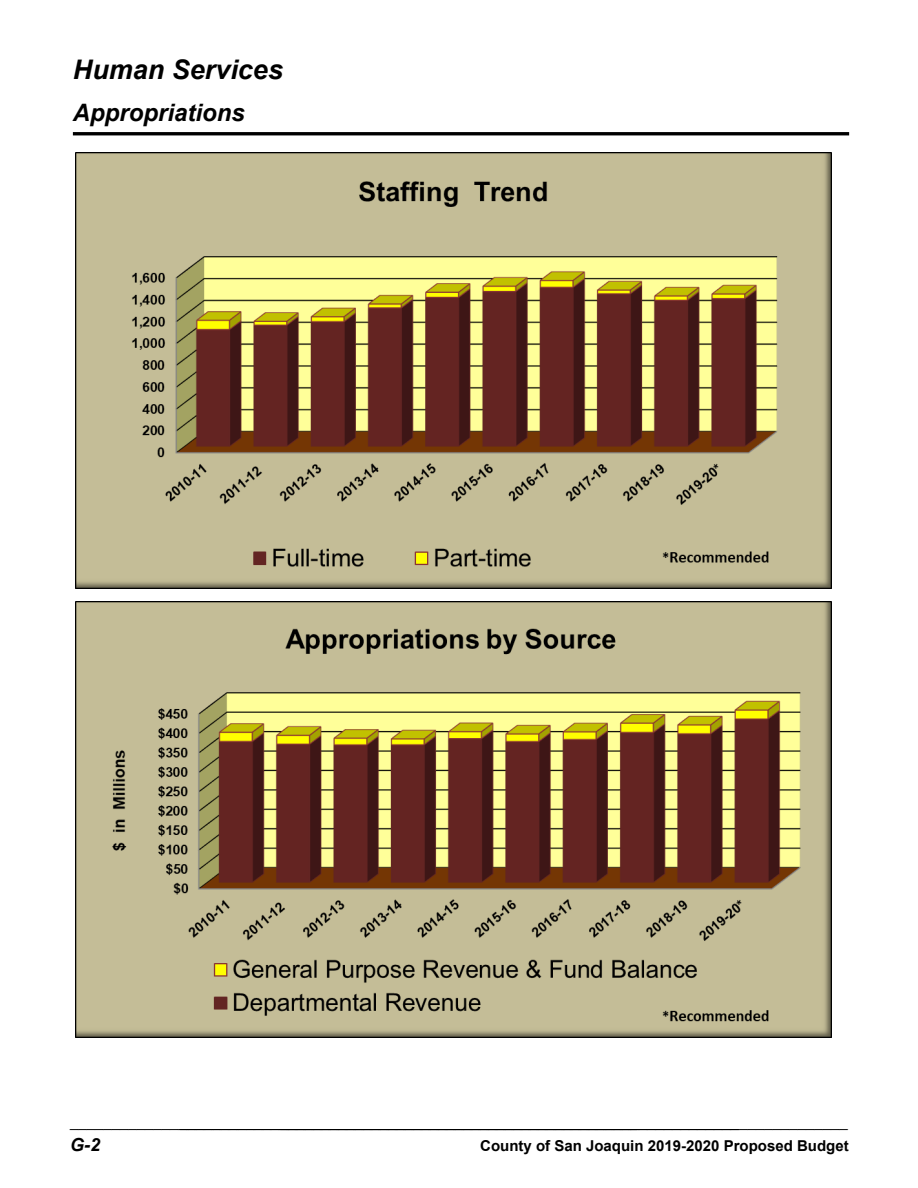
<style>
.page{position:relative;width:918px;height:1188px;background:#fff}
.page>*{position:absolute;margin:0;border:0;box-sizing:border-box;transform-origin:0 0}
.t1{font:italic 700 27px "Arial";color:#000}
.t2{font:italic 700 24px "Arial";color:#000}
.t3{font:italic 700 18px "Arial";color:#000}
.t4{font:15px "Liberation Sans";color:#000}
.t5{font:700 15px "Arial";color:#000}
</style>
<div class="page">
<hr style="left:73px;top:132px;width:776px;height:3px;background:#000">
<img style="left:76px;top:153px;width:756px;height:436px">
<img style="left:76px;top:601px;width:756px;height:436px">
<h1 class="t1" style="left:73px;top:55px;width:212px">Human Services</h1>
<h2 class="t2" style="left:73px;top:99px;width:173px">Appropriations</h2>
<p class="t4" style="left:70px;top:1114px;width:779px">_____________________________________________________________________________________________</p>
<p class="t3" style="left:70px;top:1135px;width:32px">G-2</p>
<p class="t5" style="left:480px;top:1138px;width:370px">County of San Joaquin 2019-2020 Proposed Budget</p>
</div>
